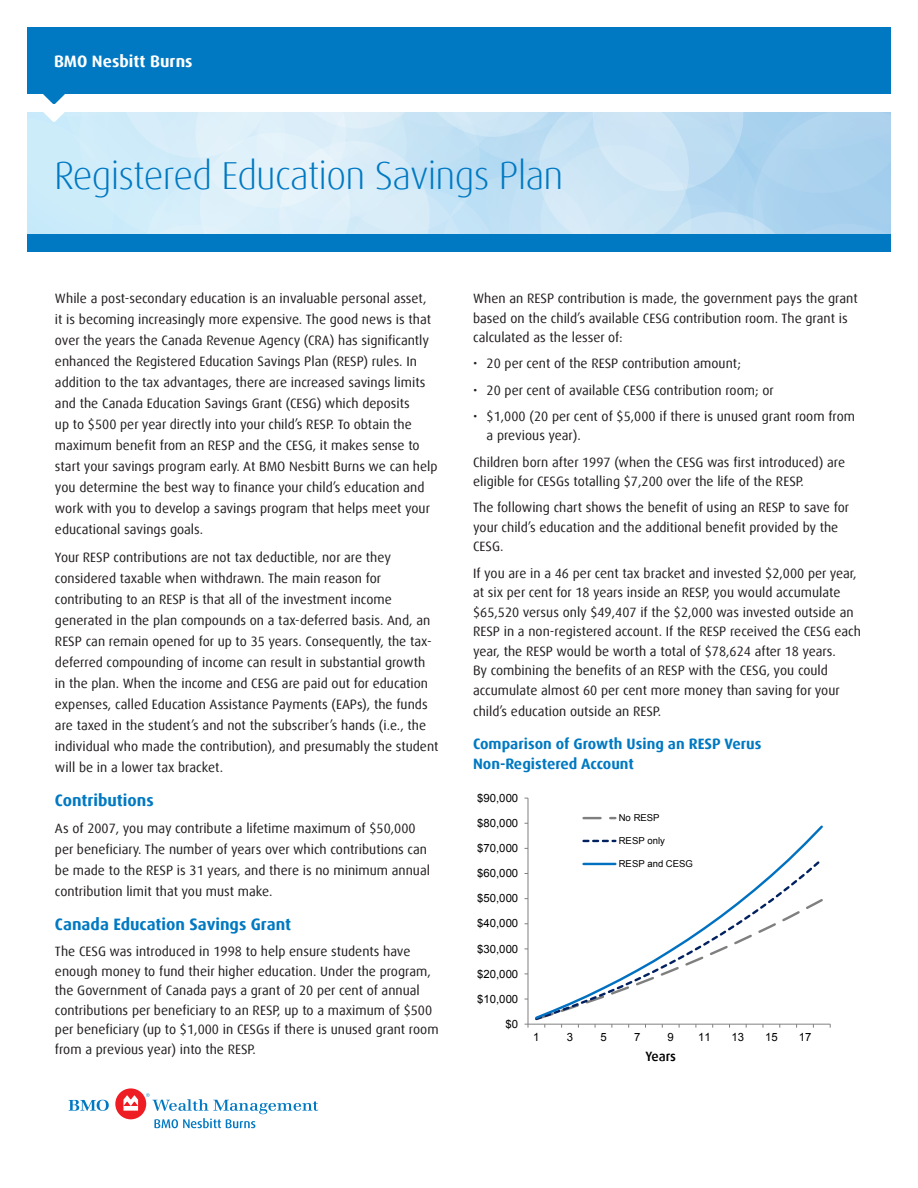
<style>
.page{position:relative;width:918px;height:1188px;background:#fff}
.page>*{position:absolute;margin:0;border:0;box-sizing:border-box;transform-origin:0 0}
.Cover_Title_Smaller{font:300 39px "Dax Offc Pro";letter-spacing:-.02em;color:#0079c2}
.Paragraph_Headline{font:700 16.5px "Dax Offc Pro";color:#0079c2}
.Line_of_Business{font:700 16.5px "Dax Offc Pro";letter-spacing:.005em;color:#fff}
.Body_Copy{font:700 15px/19.5px "Dax Offc Pro";color:#0079c2}
.Body_Copy-2{font:13.5px/21px "Dax Offc Pro";color:#231f20}
.Paragraph_Headline-2{font:500 13.5px "Dax Offc Pro";letter-spacing:-.005em;color:#000}
.t1{font:11.4px "Arial";letter-spacing:-.01em;color:#000}
.t2{font:9.6px "Arial";color:#000}
</style>
<div class="page">
<svg style="left:69px;top:1100px;width:40px;height:11px"></svg>
<div style="left:115px;top:1088px;width:31px;height:31px;background:#ee1d23;border-radius:50%"></div>
<svg style="left:123px;top:1095px;width:15px;height:16px"></svg>
<svg style="left:146px;top:1093px;width:172px;height:35px"></svg>
<div style="left:27px;top:234px;width:864px;height:18px;background:#0079c2"></div>
<div style="left:27px;top:27px;width:864px;height:67px;background:#0079c2"></div>
<svg style="left:27px;top:94px;width:864px;height:140px;background:#cfe7f6"></svg>
<hr style="left:528px;top:798px;width:1px;height:226px;background:#808080">
<svg style="left:525px;top:897px;width:306px;height:131px"></svg>
<svg style="left:533px;top:825px;width:292px;height:196px"></svg>
<svg style="left:584px;top:817px;width:31px;height:2px"></svg>
<svg style="left:584px;top:840px;width:31px;height:2px"></svg>
<hr style="left:584px;top:863px;width:31px;height:2px;background:#0070c0">
<p class="Line_of_Business" style="left:54px;top:51px;width:140px">BMO Nesbitt Burns</p>
<p class="Cover_Title_Smaller" style="left:54px;top:150px;width:511px">Registered Education Savings Plan</p>
<p class="Body_Copy-2" style="left:55px;top:288px;width:384px">While a post-secondary education is an invaluable personal asset, it is becoming increasingly more expensive. The good news is that over the years the Canada Revenue Agency (CRA) has significantly enhanced the Registered Education Savings Plan (RESP) rules. In addition to the tax advantages, there are increased savings limits and the Canada Education Savings Grant (CESG) which deposits<br>up to $500 per year directly into your child’s RESP. To obtain the maximum benefit from an RESP and the CESG, it makes sense to start your savings program early. At BMO Nesbitt Burns we can help you determine the best way to finance your child’s education and work with you to develop a savings program that helps meet your educational savings goals.</p>
<p class="Body_Copy-2" style="left:55px;top:547px;width:385px">Your RESP contributions are not tax deductible, nor are they considered taxable when withdrawn. The main reason for contributing to an RESP is that all of the investment income generated in the plan compounds on a tax-deferred basis. And, an RESP can remain opened for up to 35 years. Consequently, the tax&shy;deferred compounding of income can result in substantial growth in the plan. When the income and CESG are paid out for education expenses, called Education Assistance Payments (EAPs), the funds are taxed in the student’s and not the subscriber’s hands (i.e., the individual who made the contribution), and presumably the student will be in a lower tax bracket.</p>
<p class="Paragraph_Headline" style="left:55px;top:789px;width:100px">Contributions</p>
<p class="Body_Copy-2" style="left:55px;top:818px;width:377px">As of 2007, you may contribute a lifetime maximum of $50,000 per beneficiary. The number of years over which contributions can be made to the RESP is 31 years, and there is no minimum annual contribution limit that you must make.</p>
<p class="Paragraph_Headline" style="left:55px;top:914px;width:238px">Canada Education Savings Grant</p>
<p class="Body_Copy-2" style="left:55px;top:942px;width:385px;line-height:19.5px">The CESG was introduced in 1998 to help ensure students have enough money to fund their higher education. Under the program, the Government of Canada pays a grant of 20 per cent of annual contributions per beneficiary to an RESP, up to a maximum of $500 per beneficiary (up to $1,000 in CESGs if there is unused grant room from a previous year) into the RESP.</p>
<p class="Body_Copy-2" style="left:473px;top:289px;width:386px;line-height:19.5px">When an RESP contribution is made, the government pays the grant based on the child’s available CESG contribution room. The grant is calculated as the lesser of:</p>
<p class="Body_Copy-2" style="left:473px;top:353px;width:269px">• 20 per cent of the RESP contribution amount;</p>
<p class="Body_Copy-2" style="left:473px;top:379px;width:302px">• 20 per cent of available CESG contribution room; or</p>
<p class="Body_Copy-2" style="left:487px;top:406px;width:370px;line-height:19.5px;text-indent:-14px">• $1,000 (20 per cent of $5,000 if there is unused grant room from a previous year).</p>
<p class="Body_Copy-2" style="left:473px;top:452px;width:374px;line-height:19.5px">Children born after 1997 (when the CESG was first introduced) are eligible for CESGs totalling $7,200 over the life of the RESP.</p>
<p class="Body_Copy-2" style="left:473px;top:498px;width:378px;line-height:19.5px">The following chart shows the benefit of using an RESP to save for your child’s education and the additional benefit provided by the<br>CESG.</p>
<p class="Body_Copy-2" style="left:473px;top:563px;width:389px;line-height:19.5px">If you are in a 46 per cent tax bracket and invested $2,000 per year, at six per cent for 18 years inside an RESP, you would accumulate $65,520 versus only $49,407 if the $2,000 was invested outside an RESP in a non-registered account. If the RESP received the CESG each year, the RESP would be worth a total of $78,624 after 18 years.<br>By combining the benefits of an RESP with the CESG, you could accumulate almost 60 per cent more money than saving for your</p>
<p class="Body_Copy-2" style="left:473px;top:701px;width:190px">child’s education outside an RESP.</p>
<p class="Body_Copy" style="left:473px;top:734px;width:290px">Comparison of Growth Using an RESP Verus<br>Non-Registered Account</p>
<p class="t1" style="left:477px;top:790px;width:42px">$90,000</p>
<p class="t1" style="left:477px;top:815px;width:42px">$80,000</p>
<p class="t1" style="left:477px;top:841px;width:42px">$70,000</p>
<p class="t1" style="left:477px;top:866px;width:42px">$60,000</p>
<p class="t1" style="left:477px;top:891px;width:42px">$50,000</p>
<p class="t1" style="left:477px;top:916px;width:42px">$40,000</p>
<p class="t1" style="left:477px;top:941px;width:42px">$30,000</p>
<p class="t1" style="left:477px;top:966px;width:42px">$20,000</p>
<p class="t1" style="left:477px;top:991px;width:42px">$10,000</p>
<p class="t1" style="left:506px;top:1016px;width:14px">$0</p>
<p class="t2" style="left:619px;top:811px;width:42px">No RESP</p>
<p class="t2" style="left:619px;top:834px;width:48px">RESP only</p>
<p class="t2" style="left:619px;top:857px;width:76px">RESP and CESG</p>
<p class="t1" style="left:533px;top:1030px;width:8px">1</p>
<p class="t1" style="left:567px;top:1030px;width:8px">3</p>
<p class="t1" style="left:600px;top:1030px;width:8px">5</p>
<p class="t1" style="left:634px;top:1030px;width:8px">7</p>
<p class="t1" style="left:668px;top:1030px;width:8px">9</p>
<p class="t1" style="left:698px;top:1030px;width:14px">11</p>
<p class="t1" style="left:732px;top:1030px;width:14px">13</p>
<p class="t1" style="left:765px;top:1030px;width:14px">15</p>
<p class="t1" style="left:799px;top:1030px;width:14px">17</p>
<p class="Paragraph_Headline-2" style="left:645px;top:1048px;width:32px">Years</p>
</div>
